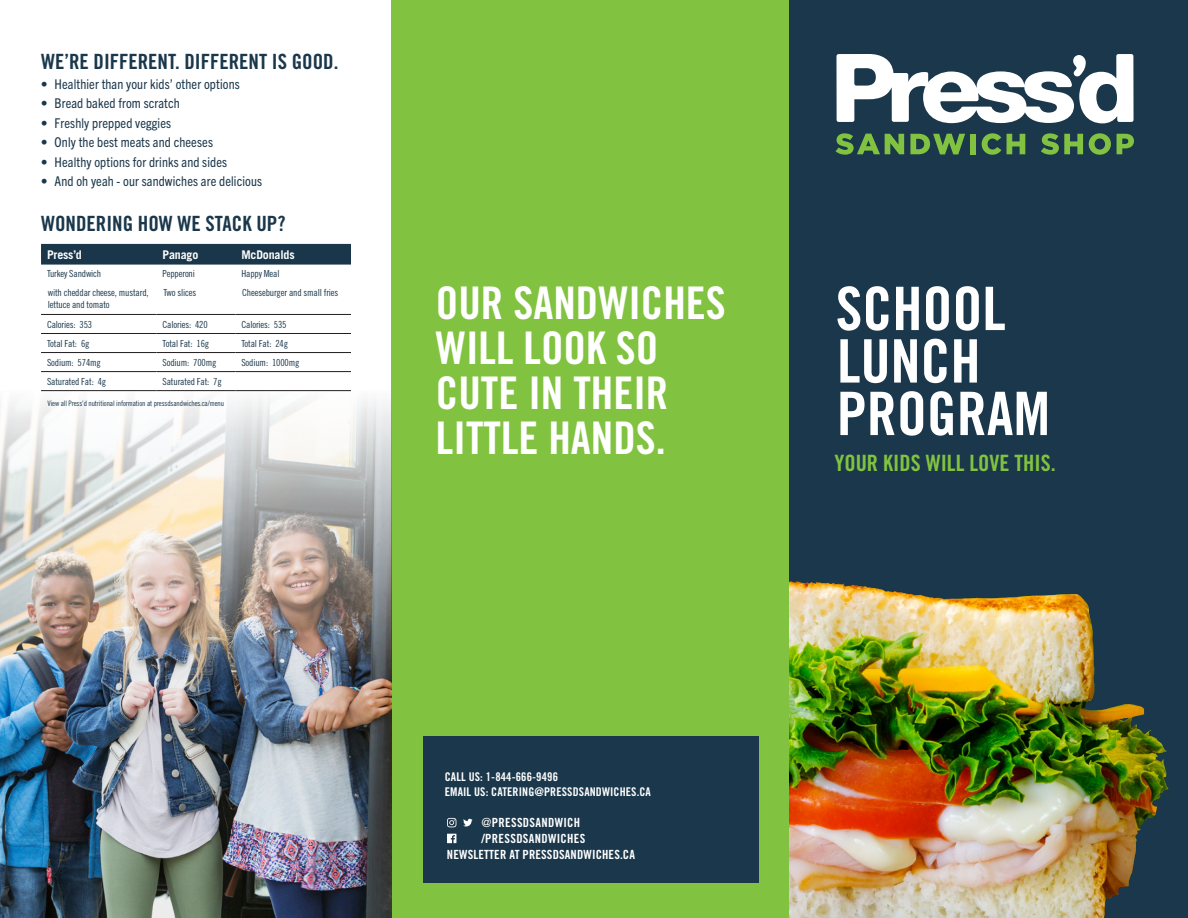
<style>
.page{position:relative;width:1188px;height:918px;background:#fff}
.page>*{position:absolute;margin:0;border:0;box-sizing:border-box;transform-origin:0 0}
.t1{font:60px/52.5px "Trade Gothic LT Std Bd Cn 20";color:#fff}
.t2{font:45px/45px "Trade Gothic LT Std Bd Cn 20";color:#fff}
.t3{font:22.5px "Trade Gothic LT Std Bd Cn 20";color:#81c340}
.t4{font:21px "Trade Gothic LT Std Bd Cn 20";color:#1a374b}
.t5{font:condensed 13.5px "Trade Gothic Next LT Pro";letter-spacing:.01em;color:#1a374b}
.t6{font:12.6px "Trade Gothic LT Std Bd Cn 20";letter-spacing:.025em;color:#fff}
.t7{font:12px "Trade Gothic LT Std Bd Cn 20";letter-spacing:.01em;color:#fff}
.Old-Line_Item_Descri{font:700 12px "Trade Gothic LT Std";letter-spacing:-.015em;color:#fff}
.Old-Line_Item_Descri-2{font:9.75px/12px "Trade Gothic LT Std Cn 18";letter-spacing:-.015em;color:#1a374b}
.Old-Line_Item_Descri-3{font:7.5px "Trade Gothic LT Std Cn 18";letter-spacing:-.015em;color:#1a374b}
.s1{font-family:"Trade Gothic LT Std Cn 18"}
</style>
<div class="page">
<div style="left:392px;top:0;width:398px;height:918px;background:#81c340"></div>
<div style="left:790px;top:0;width:398px;height:918px;background:#1a374b"></div>
<svg style="left:836px;top:54px;width:298px;height:69px"></svg>
<svg style="left:836px;top:133px;width:68px;height:22px"></svg>
<svg style="left:910px;top:134px;width:55px;height:20px"></svg>
<div style="left:970px;top:134px;width:6px;height:20px;background:#81c340"></div>
<svg style="left:982px;top:133px;width:19px;height:22px"></svg>
<svg style="left:1007px;top:134px;width:18px;height:20px"></svg>
<svg style="left:1041px;top:133px;width:42px;height:22px"></svg>
<svg style="left:1089px;top:133px;width:22px;height:22px"></svg>
<svg style="left:1117px;top:134px;width:17px;height:20px"></svg>
<div style="left:423px;top:736px;width:335px;height:147px;background:#1a374b"></div>
<svg style="left:447px;top:818px;width:9px;height:9px"></svg>
<svg style="left:463px;top:819px;width:10px;height:7px"></svg>
<svg style="left:447px;top:834px;width:9px;height:9px"></svg>
<div style="left:41px;top:244px;width:310px;height:21px;background:#1a364a"></div>
<hr style="left:41px;top:314px;width:116px;height:1px;background:#231f20">
<hr style="left:157px;top:314px;width:78px;height:1px;background:#231f20">
<hr style="left:235px;top:314px;width:116px;height:1px;background:#231f20">
<hr style="left:41px;top:333px;width:116px;height:1px;background:#231f20">
<hr style="left:157px;top:333px;width:78px;height:1px;background:#231f20">
<hr style="left:235px;top:333px;width:116px;height:1px;background:#231f20">
<hr style="left:41px;top:352px;width:116px;height:1px;background:#231f20">
<hr style="left:157px;top:352px;width:78px;height:1px;background:#231f20">
<hr style="left:235px;top:352px;width:116px;height:1px;background:#231f20">
<hr style="left:41px;top:371px;width:116px;height:1px;background:#231f20">
<hr style="left:157px;top:371px;width:78px;height:1px;background:#231f20">
<hr style="left:235px;top:371px;width:116px;height:1px;background:#231f20">
<img style="left:0;top:390px;width:392px;height:528px">
<img style="left:790px;top:581px;width:379px;height:337px">
<p class="t4" style="left:41px;top:49px;width:299px">WE’RE DIFFERENT. DIFFERENT IS GOOD.</p>
<p class="t5" style="left:41px;top:75px;width:200px">• Healthier than your kids’ other options</p>
<p class="t5" style="left:41px;top:94px;width:140px">• Bread baked from scratch</p>
<p class="t5" style="left:41px;top:114px;width:132px">• Freshly prepped veggies</p>
<p class="t5" style="left:41px;top:133px;width:173px">• Only the best meats and cheeses</p>
<p class="t5" style="left:41px;top:153px;width:188px">• Healthy options for drinks and sides</p>
<p class="t5" style="left:41px;top:172px;width:223px">• And oh yeah - our sandwiches are delicious</p>
<p class="t4" style="left:41px;top:211px;width:246px">WONDERING HOW WE STACK UP?</p>
<p class="Old-Line_Item_Descri" style="left:47px;top:247px;width:36px">Press’d</p>
<p class="Old-Line_Item_Descri" style="left:163px;top:247px;width:37px">Panago</p>
<p class="Old-Line_Item_Descri" style="left:241px;top:247px;width:55px">McDonalds</p>
<p class="Old-Line_Item_Descri-2" style="left:47px;top:268px;width:56px">Turkey Sandwich</p>
<p class="Old-Line_Item_Descri-2" style="left:163px;top:268px;width:34px">Pepperoni</p>
<p class="Old-Line_Item_Descri-2" style="left:241px;top:268px;width:40px">Happy Meal</p>
<p class="Old-Line_Item_Descri-2" style="left:48px;top:287px;width:102px">with cheddar cheese, mustard, lettuce and tomato</p>
<p class="Old-Line_Item_Descri-2" style="left:163px;top:287px;width:34px">Two slices</p>
<p class="Old-Line_Item_Descri-2" style="left:242px;top:287px;width:98px">Cheeseburger and small fries</p>
<p class="Old-Line_Item_Descri-2" style="left:47px;top:318px;width:47px">Calories: 353</p>
<p class="Old-Line_Item_Descri-2" style="left:163px;top:318px;width:47px">Calories: 420</p>
<p class="Old-Line_Item_Descri-2" style="left:241px;top:318px;width:47px">Calories: 535</p>
<p class="Old-Line_Item_Descri-2" style="left:47px;top:337px;width:44px">Total Fat: 6g</p>
<p class="Old-Line_Item_Descri-2" style="left:163px;top:337px;width:48px">Total Fat: 16g</p>
<p class="Old-Line_Item_Descri-2" style="left:241px;top:337px;width:48px">Total Fat: 24g</p>
<p class="Old-Line_Item_Descri-2" style="left:47px;top:356px;width:55px">Sodium: 574mg</p>
<p class="Old-Line_Item_Descri-2" style="left:163px;top:356px;width:55px">Sodium: 700mg</p>
<p class="Old-Line_Item_Descri-2" style="left:241px;top:356px;width:60px">Sodium: 1000mg</p>
<p class="Old-Line_Item_Descri-2" style="left:47px;top:375px;width:61px">Saturated Fat: 4g</p>
<p class="Old-Line_Item_Descri-2" style="left:163px;top:375px;width:61px">Saturated Fat: 7g</p>
<p class="Old-Line_Item_Descri-3" style="left:48px;top:399px;width:178px">View all Press’d nutritional information at pressdsandwiches.ca/menu</p>
<p class="t2" style="left:436px;top:280px;width:291px">OUR SANDWICHES<br>WILL LOOK SO<br>CUTE IN THEIR<br>LITTLE HANDS.</p>
<h1 class="t1" style="left:836px;top:282px;width:216px">SCHOOL<br>LUNCH<br>PROGRAM</h1>
<h2 class="t3" style="left:834px;top:449px;width:223px">YOUR KIDS WILL LOVE THIS.</h2>
<p class="t7" style="left:445px;top:769px;width:115px">CALL US: 1-844-666-9496</p>
<p class="t7" style="left:445px;top:784px;width:208px">EMAIL US: CATERING@PRESSDSANDWICHES.CA</p>
<p class="t6" style="left:481px;top:815px;width:100px"><span class="s1">@</span>PRESSDSANDWICH</p>
<p class="t6" style="left:481px;top:831px;width:105px">/PRESSDSANDWICHES</p>
<p class="t6" style="left:447px;top:847px;width:190px">NEWSLETTER AT PRESSDSANDWICHES.CA</p>
</div>
